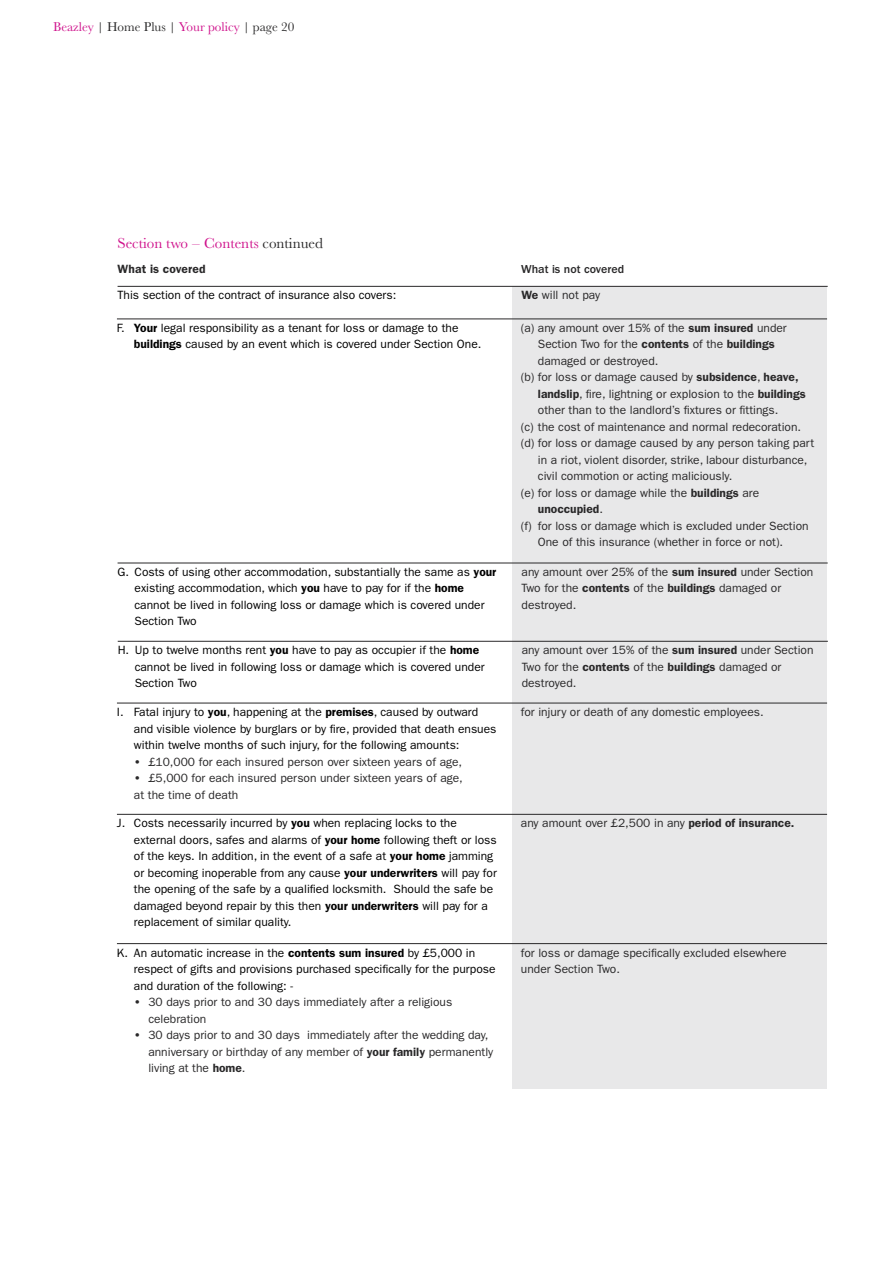
<style>
.page{position:relative;width:893px;height:1263px;background:#fff}
.page>*{position:absolute;margin:0;border:0;box-sizing:border-box;transform-origin:0 0}
.t1{font:15px "Baskerville URW";color:#cf128c}
.t2{font:13.2px "Baskerville URW";color:#cf128c}
.t3{font:12px/16.5px "ITC Franklin Gothic Std";color:#292829}
.t4{font:12px/16.5px "ITC Franklin Gothic Std";color:#000}
.t5{font:600 12px "ITC Franklin Gothic Std";color:#292829}
.t6{font:500 12px "ITC Franklin Gothic Std";color:#292829}
.s1{color:#292829}
.s2{font-weight:600}
.s3{font-weight:400}
</style>
<div class="page">
<div style="left:512px;top:286px;width:314px;height:802px;background:#e8e8e9"></div>
<hr style="left:118px;top:286px;width:710px;height:1px;background:#292829">
<hr style="left:117px;top:319px;width:710px;height:1px;background:#292829">
<hr style="left:118px;top:563px;width:710px;height:1px;background:#292829">
<hr style="left:118px;top:641px;width:710px;height:1px;background:#292829">
<hr style="left:117px;top:703px;width:710px;height:1px;background:#292829">
<hr style="left:117px;top:814px;width:710px;height:1px;background:#292829">
<hr style="left:117px;top:943px;width:710px;height:1px;background:#292829">
<p class="t2" style="left:53px;top:19px;width:243px">Beazley <span class="s1">| Home Plus |</span> Your policy <span class="s1">| page 20</span></p>
<p class="t1" style="left:118px;top:234px;width:207px">Section two – Contents <span class="s1">continued</span></p>
<p class="t5" style="left:118px;top:262px;width:90px">What is covered</p>
<p class="t6" style="left:521px;top:262px;width:105px">What is not covered</p>
<p class="t4" style="left:118px;top:287px;width:280px">This section of the contract of insurance also covers:</p>
<p class="t3" style="left:521px;top:287px;width:80px"><span class="s2">We</span> will not pay</p>
<p class="t4" style="left:134px;top:320px;width:349px;text-indent:-17px">F. <span class="s2">Your</span> legal responsibility as a tenant for loss or damage to the <span class="s2">buildings</span> caused by an event which is covered under Section One.</p>
<p class="t3" style="left:521px;top:320px;width:267px">(a) any amount over 15% of the <span class="s2">sum insured</span> under</p>
<p class="t3" style="left:538px;top:336px;width:238px">Section Two for the <span class="s2">contents</span> of the <span class="s2">buildings</span></p>
<p class="t3" style="left:538px;top:353px;width:122px">damaged or destroyed.</p>
<p class="t3" style="left:521px;top:369px;width:279px">(b) for loss or damage caused by <span class="s2">subsidence</span>, <span class="s2">heave,</span></p>
<p class="t3" style="left:538px;top:386px;width:269px"><span class="s2">landslip</span>, fire, lightning or explosion to the <span class="s2">buildings</span></p>
<p class="t3" style="left:538px;top:402px;width:242px">other than to the landlord’s fixtures or fittings.</p>
<p class="t3" style="left:521px;top:419px;width:282px">(c) the cost of maintenance and normal redecoration.</p>
<p class="t3" style="left:521px;top:435px;width:295px">(d) for loss or damage caused by any person taking part</p>
<p class="t3" style="left:538px;top:452px;width:271px">in a riot, violent disorder, strike, labour disturbance,</p>
<p class="t3" style="left:538px;top:468px;width:196px">civil commotion or acting maliciously.</p>
<p class="t3" style="left:521px;top:485px;width:240px">(e) for loss or damage while the <span class="s2">buildings</span> are</p>
<p class="t5" style="left:538px;top:502px;width:67px">unoccupied<span class="s3">.</span></p>
<p class="t3" style="left:521px;top:518px;width:289px">(f) for loss or damage which is excluded under Section</p>
<p class="t3" style="left:538px;top:534px;width:247px">One of this insurance (whether in force or not).</p>
<p class="t4" style="left:135px;top:564px;width:363px;text-indent:-17px">G. Costs of using other accommodation, substantially the same as <span class="s2">your </span>existing accommodation, which <span class="s2">you</span> have to pay for if the <span class="s2">home </span>cannot be lived in following loss or damage which is covered under Section Two</p>
<p class="t3" style="left:521px;top:564px;width:293px">any amount over 25% of the <span class="s2">sum insured</span> under Section<br>Two for the <span class="s2">contents</span> of the <span class="s2">buildings</span> damaged or destroyed.</p>
<p class="t4" style="left:135px;top:642px;width:351px;text-indent:-17px">H. Up to twelve months rent <span class="s2">you</span> have to pay as occupier if the <span class="s2">home </span>cannot be lived in following loss or damage which is covered under<br>Section Two</p>
<p class="t3" style="left:522px;top:642px;width:293px">any amount over 15% of the <span class="s2">sum insured</span> under Section<br>Two for the <span class="s2">contents</span> of the <span class="s2">buildings</span> damaged or destroyed.</p>
<p class="t4" style="left:134px;top:704px;width:364px;text-indent:-17px">I. Fatal injury to <span class="s2">you</span>, happening at the <span class="s2">premises</span>, caused by outward and visible violence by burglars or by fire, provided that death ensues within twelve months of such injury, for the following amounts:</p>
<p class="t3" style="left:134px;top:753px;width:330px"><span class="s2">•</span> £10,000 for each insured person over sixteen years of age,</p>
<p class="t3" style="left:134px;top:770px;width:330px"><span class="s2">•</span> £5,000 for each insured person under sixteen years of age, at the time of death</p>
<p class="t3" style="left:521px;top:704px;width:244px">for injury or death of any domestic employees.</p>
<p class="t4" style="left:134px;top:815px;width:364px;text-indent:-17px">J. Costs necessarily incurred by <span class="s2">you</span> when replacing locks to the external doors, safes and alarms of <span class="s2">your home</span> following theft or loss of the keys. In addition, in the event of a safe at <span class="s2">your home</span> jamming or becoming inoperable from any cause <span class="s2">your underwriters</span> will pay for the opening of the safe by a qualified locksmith. Should the safe be damaged beyond repair by this then <span class="s2">your underwriters</span> will pay for a replacement of similar quality.</p>
<p class="t3" style="left:521px;top:815px;width:275px">any amount over £2,500 in any <span class="s2">period of insurance.</span></p>
<p class="t4" style="left:134px;top:944px;width:363px;text-indent:-17px">K. An automatic increase in the <span class="s2">contents sum insured</span> by £5,000 in respect of gifts and provisions purchased specifically for the purpose and duration of the following: -</p>
<p class="t3" style="left:148px;top:994px;width:305px;text-indent:-14px"><span class="s2">•</span> 30 days prior to and 30 days immediately after a religious celebration</p>
<p class="t3" style="left:148px;top:1027px;width:346px;text-indent:-14px"><span class="s2">•</span> 30 days prior to and 30 days immediately after the wedding day, anniversary or birthday of any member of <span class="s2">your family</span> permanently living at the <span class="s2">home</span>.</p>
<p class="t3" style="left:521px;top:944px;width:267px">for loss or damage specifically excluded elsewhere under Section Two.</p>
</div>
